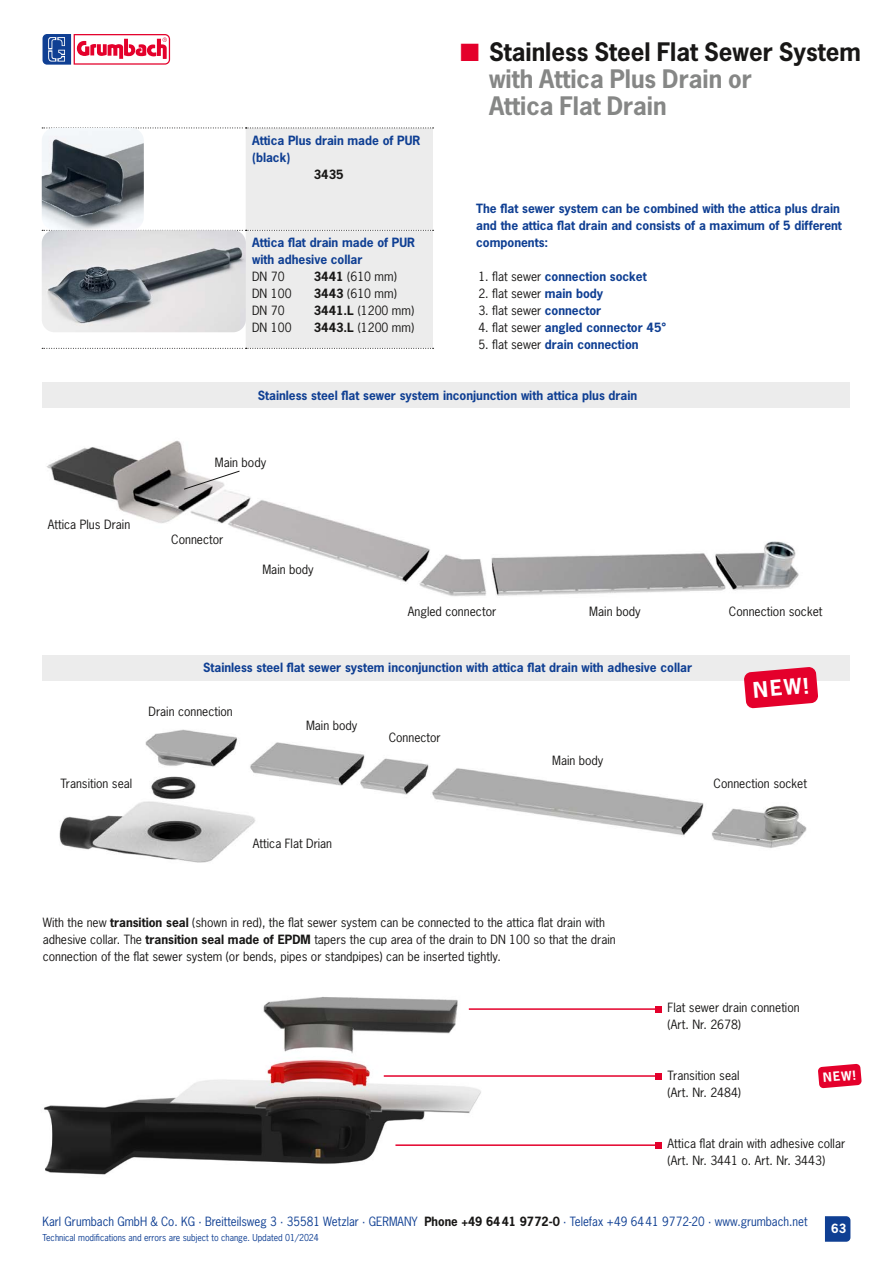
<style>
.page{position:relative;width:893px;height:1263px;background:#fff}
.page>*{position:absolute;margin:0;border:0;box-sizing:border-box;transform-origin:0 0}
.t1{font:700 24px/27px "News Gothic Std";color:#868786}
.t2{font:700 24px "News Gothic Std";color:#181716}
.t3{font:700 20.4px "News Gothic Std";color:#fff}
.t4{font:12px/17px "News Gothic Std";color:#181716}
.t5{font:700 12px/17px "News Gothic Std";color:#0f3f93}
.t6{font:12px "News Gothic Std";color:#0f3f93;scale:.96 1}
.t7{font:700 12px "News Gothic Std";color:#fff}
.t8{font:700 12px "News Gothic Std";color:#181716}
.t9{font:9px "News Gothic Std";color:#0f3f93;scale:.96 1}
.s1{font-weight:700}
.s2{font-weight:400;color:#181716}
.s3{font-weight:700;color:#0f3f93}
.s4{font-weight:700;color:#181716}
</style>
<div class="page">
<div style="left:43px;top:383px;width:807px;height:25px;background:#ececec"></div>
<div style="left:43px;top:655px;width:807px;height:25px;background:#ececec"></div>
<img style="left:46px;top:440px;width:753px;height:156px">
<svg style="left:183px;top:470px;width:57px;height:20px"></svg>
<img style="left:59px;top:729px;width:748px;height:134px">
<img style="left:43px;top:997px;width:438px;height:178px">
<hr style="left:469px;top:1008px;width:190px;height:2px;background:#e4002b">
<svg style="left:656px;top:1006px;width:6px;height:6px"></svg>
<hr style="left:395px;top:1144px;width:264px;height:2px;background:#e4002b">
<svg style="left:656px;top:1142px;width:6px;height:6px"></svg>
<hr style="left:384px;top:1075px;width:275px;height:2px;background:#e4002b">
<svg style="left:656px;top:1073px;width:6px;height:6px"></svg>
<svg style="left:42px;top:128px;width:392px;height:221px"></svg>
<img style="left:42px;top:128px;width:102px;height:102px">
<img style="left:42px;top:230px;width:204px;height:102px">
<svg style="left:744px;top:667px;width:74px;height:41px;background:#e6254a"></svg>
<svg style="left:818px;top:1064px;width:44px;height:24px"></svg>
<svg style="left:43px;top:34px;width:127px;height:31px"></svg>
<svg style="left:825px;top:1216px;width:25px;height:26px"></svg>
<p class="t5" style="left:252px;top:131px;width:170px">Attica Plus drain made of PUR (black)</p>
<p class="t8" style="left:314px;top:166px;width:31px">3435</p>
<p class="t5" style="left:252px;top:233px;width:165px">Attica flat drain made of PUR with adhesive collar</p>
<p class="t4" style="left:252px;top:268px;width:34px">DN 70</p>
<p class="t4" style="left:314px;top:268px;width:85px"><span class="s1">3441</span> (610 mm)</p>
<p class="t4" style="left:252px;top:285px;width:41px">DN 100</p>
<p class="t4" style="left:314px;top:285px;width:85px"><span class="s1">3443</span> (610 mm)</p>
<p class="t4" style="left:252px;top:302px;width:34px">DN 70</p>
<p class="t4" style="left:314px;top:302px;width:102px"><span class="s1">3441.L</span> (1200 mm)</p>
<p class="t4" style="left:252px;top:319px;width:41px">DN 100</p>
<p class="t4" style="left:314px;top:319px;width:102px"><span class="s1">3443.L</span> (1200 mm)</p>
<h1 class="t2" style="left:489px;top:36px;width:373px">Stainless Steel Flat Sewer System</h1>
<h1 class="t1" style="left:489px;top:65px;width:264px">with Attica Plus Drain or<br>Attica Flat Drain</h1>
<p class="t5" style="left:476px;top:199px;width:367px">The flat sewer system can be combined with the attica plus drain and the attica flat drain and consists of a maximum of 5 different components:</p>
<p class="t5" style="left:478px;top:267px;width:170px"><span class="s2">1. flat sewer</span> connection socket</p>
<p class="t4" style="left:478px;top:285px;width:126px">2. flat sewer <span class="s3">main body</span></p>
<p class="t4" style="left:478px;top:302px;width:124px">3. flat sewer <span class="s3">connector</span></p>
<p class="t5" style="left:478px;top:318px;width:189px"><span class="s2">4. flat sewer</span> angled connector 45°</p>
<p class="t5" style="left:478px;top:335px;width:162px"><span class="s2">5. flat sewer</span> drain connection</p>
<p class="t5" style="left:258px;top:386px;width:381px">Stainless steel flat sewer system inconjunction with attica plus drain</p>
<p class="t4" style="left:215px;top:453px;width:53px">Main body</p>
<p class="t4" style="left:48px;top:516px;width:84px">Attica Plus Drain</p>
<p class="t4" style="left:60px;top:775px;width:73px">Transition seal</p>
<p class="t4" style="left:171px;top:531px;width:54px">Connector</p>
<p class="t4" style="left:262px;top:561px;width:53px">Main body</p>
<p class="t4" style="left:408px;top:603px;width:90px">Angled connector</p>
<p class="t4" style="left:589px;top:603px;width:53px">Main body</p>
<p class="t4" style="left:729px;top:603px;width:95px">Connection socket</p>
<p class="t5" style="left:203px;top:659px;width:490px">Stainless steel flat sewer system inconjunction with attica flat drain with adhesive collar</p>
<p class="t4" style="left:149px;top:703px;width:86px">Drain connection</p>
<p class="t4" style="left:306px;top:717px;width:53px">Main body</p>
<p class="t4" style="left:389px;top:729px;width:54px">Connector</p>
<p class="t4" style="left:552px;top:752px;width:53px">Main body</p>
<h2 class="t3" style="left:752px;top:677px;width:57px;rotate:-5deg">NEW!</h2>
<p class="t4" style="left:714px;top:775px;width:95px">Connection socket</p>
<p class="t4" style="left:253px;top:835px;width:81px">Attica Flat Drian</p>
<p class="t4" style="left:43px;top:914px;width:574px">With the new <span class="s1">transition seal</span> (shown in red), the flat sewer system can be connected to the attica flat drain with adhesive collar. The <span class="s1">transition seal made of EPDM</span> tapers the cup area of the drain to DN 100 so that the drain connection of the flat sewer system (or bends, pipes or standpipes) can be inserted tightly.</p>
<p class="t4" style="left:668px;top:999px;width:134px">Flat sewer drain connetion (Art. Nr. 2678)</p>
<p class="t4" style="left:668px;top:1067px;width:75px">Transition seal (Art. Nr. 2484)</p>
<p class="t7" style="left:822px;top:1070px;width:34px;rotate:-5deg">NEW!</p>
<p class="t4" style="left:668px;top:1135px;width:179px">Attica flat drain with adhesive collar (Art. Nr. 3441 o. Art. Nr. 3443)</p>
<p class="t6" style="left:43px;top:1213px;width:798px">Karl Grumbach GmbH &amp; Co. KG · Breitteilsweg 3 · 35581 Wetzlar · GERMANY <span class="s4">Phone +49 6441 9772-0</span> · Telefax +49 6441 9772-20 · www.grumbach.net</p>
<p class="t9" style="left:43px;top:1232px;width:289px">Technical modifications and errors are subject to change. Updated 01/2024</p>
<p class="t7" style="left:831px;top:1221px;width:16px">63</p>
</div>
